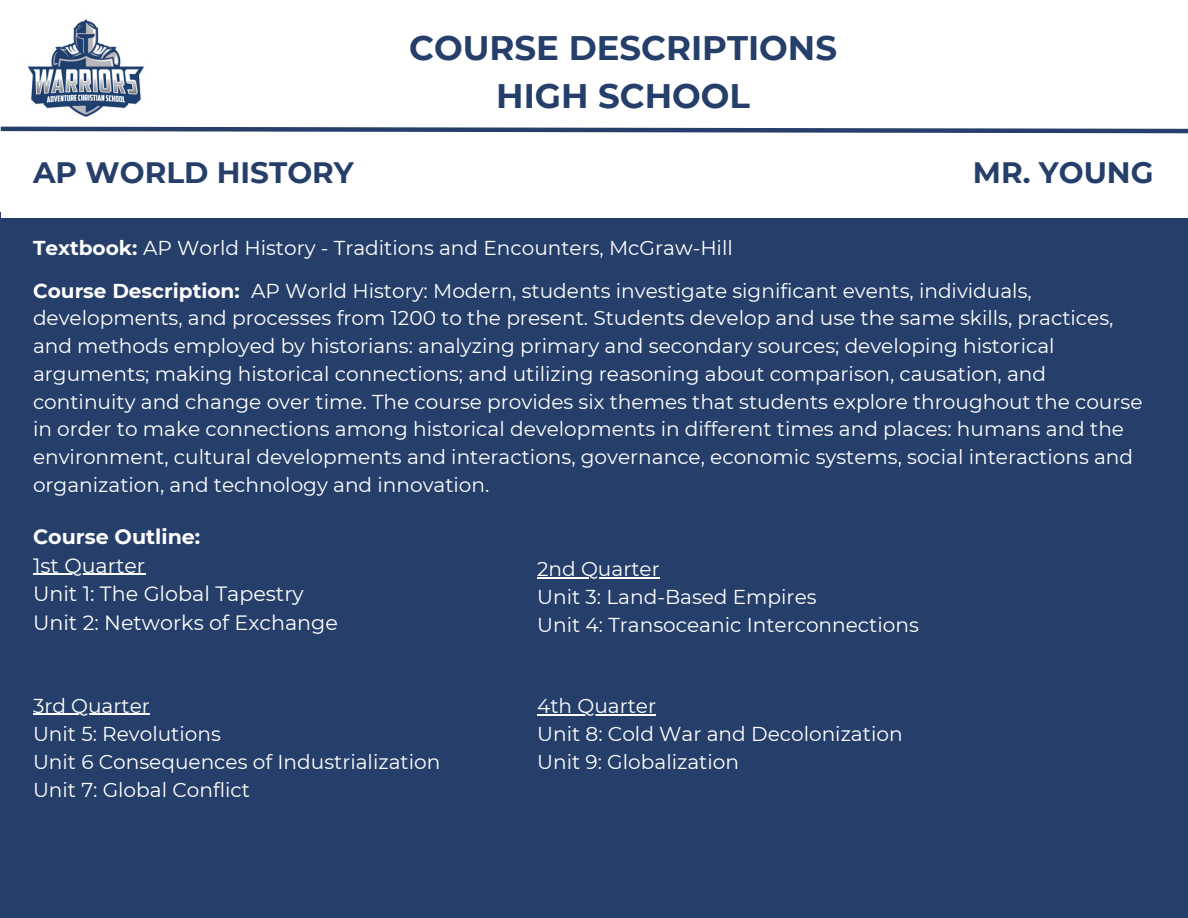
<style>
.page{position:relative;width:1188px;height:918px;background:#fff}
.page>*{position:absolute;margin:0;border:0;box-sizing:border-box;transform-origin:0 0}
.t1{font:700 34.05px/47.2px "Montserrat";color:#253f6a;text-align:center}
.t2{font:700 29.55px "Montserrat";color:#253f6a}
.t3{font:20.7px "Montserrat";color:#fff}
.t4{font:700 20.7px "Montserrat";color:#fff}
.t5{font:20.1px/27.8px "Montserrat";color:#fff}
.s1{font-weight:700}
</style>
<div class="page">
<div style="left:1px;top:213px;width:1187px;height:705px;background:#253f6a"></div>
<img style="left:27px;top:19px;width:118px;height:98px">
<div style="left:1px;top:129px;width:1187px;height:89px;background:#fff"></div>
<svg style="left:0;top:126px;width:1188px;height:8px"></svg>
<hr style="left:537px;top:577px;width:123px;height:1px;background:#fff">
<hr style="left:33px;top:574px;width:112px;height:1px;background:#fff">
<hr style="left:33px;top:714px;width:117px;height:1px;background:#fff">
<hr style="left:537px;top:714px;width:119px;height:1px;background:#fff">
<h1 class="t1" style="left:409px;top:24px;width:429px">COURSE DESCRIPTIONS<br>HIGH SCHOOL</h1>
<p class="t1" style="left:455px;top:54px;width:330px">CURRICULUM LIST</p>
<p class="t2" style="left:33px;top:155px;width:322px">AP WORLD HISTORY</p>
<p class="t2" style="left:973px;top:155px;width:182px">MR. YOUNG</p>
<p class="t5" style="left:33px;top:234px;width:701px"><span class="s1">Textbook:</span> AP World History - Traditions and Encounters, McGraw-Hill</p>
<h3 class="t5" style="left:33px;top:277px;width:1111px"><span class="s1">Course Description:</span> AP World History: Modern, students investigate significant events, individuals, developments, and processes from 1200 to the present. Students develop and use the same skills, practices, and methods employed by historians: analyzing primary and secondary sources; developing historical arguments; making historical connections; and utilizing reasoning about comparison, causation, and continuity and change over time. The course provides six themes that students explore throughout the course in order to make connections among historical developments in different times and places: humans and the environment, cultural developments and interactions, governance, economic systems, social interactions and organization, and technology and innovation.</h3>
<p class="t4" style="left:33px;top:524px;width:169px">Course Outline:</p>
<p class="t3" style="left:33px;top:553px;width:114px">1st Quarter</p>
<p class="t3" style="left:33px;top:581px;width:272px">Unit 1: The Global Tapestry</p>
<p class="t3" style="left:33px;top:610px;width:306px">Unit 2: Networks of Exchange</p>
<p class="t5" style="left:33px;top:691px;width:118px">3rd Quarter</p>
<p class="t5" style="left:33px;top:720px;width:189px">Unit 5: Revolutions</p>
<p class="t5" style="left:33px;top:748px;width:409px">Unit 6 Consequences of Industrialization</p>
<p class="t5" style="left:33px;top:776px;width:219px">Unit 7: Global Conflict</p>
<h2 class="t5" style="left:537px;top:555px;width:124px">2nd Quarter</h2>
<h2 class="t5" style="left:537px;top:583px;width:281px">Unit 3: Land-Based Empires</h2>
<p class="t5" style="left:537px;top:611px;width:383px">Unit 4: Transoceanic Interconnections</p>
<p class="t5" style="left:537px;top:692px;width:120px">4th Quarter</p>
<p class="t5" style="left:537px;top:720px;width:367px">Unit 8: Cold War and Decolonization</p>
<p class="t5" style="left:537px;top:748px;width:203px">Unit 9: Globalization</p>
</div>
